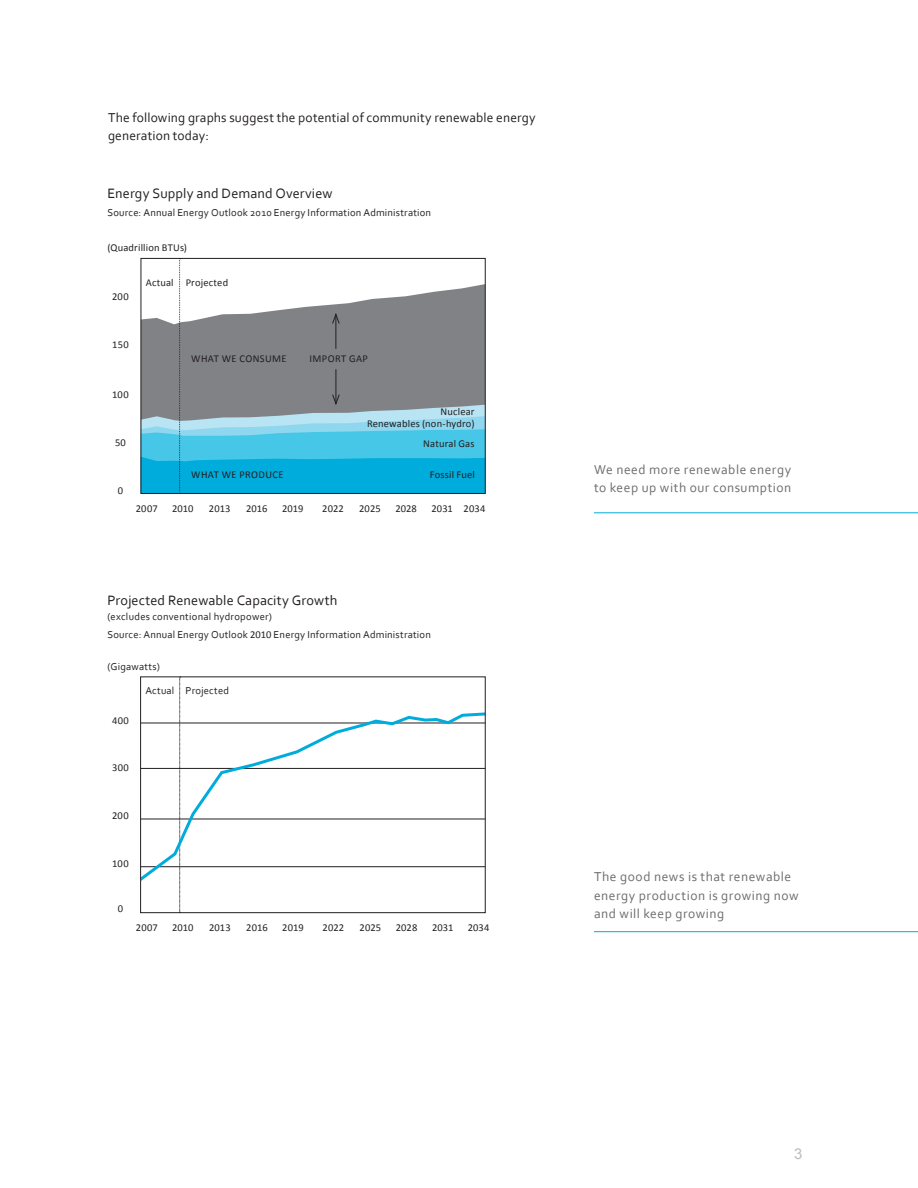
<style>
.page{position:relative;width:918px;height:1188px;background:#fff}
.page>*{position:absolute;margin:0;border:0;box-sizing:border-box;transform-origin:0 0}
.t1{font:15px "Arial";color:#bcbdc0}
.t2{font:14.25px "Corbel";letter-spacing:.005em;color:#231f20}
.t3{font:13.5px/18.5px "Corbel";letter-spacing:.035em;color:#6c6d70}
.t4{font:13.5px/18.5px "Corbel";letter-spacing:.005em;color:#231f20}
.t5{font:10.5px/12px "Calibri";letter-spacing:.015em;color:#231f20;text-align:right}
.t6{font:10.5px/17.2px "Corbel";letter-spacing:.02em;color:#231f20}
.t7{font:10.5px "Calibri";letter-spacing:.035em;color:#231f20}
.t8{font:10.5px "Calibri";letter-spacing:.04em;color:#231f20}
.s1{font-family:"Calibri"}
</style>
<div class="page">
<hr style="left:594px;top:513px;width:324px;height:1px;background:#00acdb">
<svg style="left:143px;top:260px;width:340px;height:232px"></svg>
<div style="left:141px;top:258px;width:344px;height:236px;border:1px solid #231f20"></div>
<hr style="left:594px;top:931px;width:324px;height:1px;background:#00acdb">
<svg style="left:180px;top:679px;width:1px;height:232px"></svg>
<svg style="left:142px;top:711px;width:344px;height:173px"></svg>
<div style="left:140px;top:677px;width:345px;height:236px;border:1px solid #231f20"></div>
<p class="t4" style="left:108px;top:108px;width:429px">The following graphs suggest the potential of community renewable energy generation today:</p>
<p class="t2" style="left:107px;top:184px;width:227px">Energy Supply and Demand Overview</p>
<p class="t6" style="left:107px;top:204px;width:325px">Source: Annual Energy Outlook 2010 Energy Information Administration</p>
<p class="t5" style="left:107px;top:241px;width:81px">(Quadrillion BTUs)</p>
<p class="t5" style="left:146px;top:276px;width:84px">Actual Projected</p>
<p class="t5" style="left:112px;top:290px;width:18px">200</p>
<p class="t5" style="left:112px;top:338px;width:18px">150</p>
<p class="t7" style="left:191px;top:352px;width:97px">WHAT WE CONSUME</p>
<p class="t8" style="left:309px;top:352px;width:60px">IMPORT GAP</p>
<p class="t5" style="left:112px;top:388px;width:18px">100</p>
<p class="t5" style="left:115px;top:436px;width:12px">50</p>
<p class="t5" style="left:367px;top:405px;width:109px">Nuclear<br>Renewables (non-hydro)</p>
<p class="t5" style="left:423px;top:437px;width:53px">Natural Gas</p>
<p class="t5" style="left:118px;top:484px;width:7px">0</p>
<p class="t7" style="left:191px;top:468px;width:94px">WHAT WE PRODUCE</p>
<p class="t5" style="left:430px;top:468px;width:46px">Fossil Fuel</p>
<p class="t5" style="left:136px;top:502px;width:23px">2007</p>
<p class="t5" style="left:172px;top:502px;width:23px">2010</p>
<p class="t5" style="left:209px;top:502px;width:23px">2013</p>
<p class="t5" style="left:246px;top:502px;width:23px">2016</p>
<p class="t5" style="left:282px;top:502px;width:23px">2019</p>
<p class="t5" style="left:432px;top:502px;width:55px">2031 2034</p>
<p class="t5" style="left:322px;top:502px;width:23px">2022</p>
<p class="t5" style="left:359px;top:502px;width:23px">2025</p>
<p class="t5" style="left:395px;top:502px;width:23px">2028</p>
<p class="t2" style="left:107px;top:592px;width:231px">Projected Renewable Capacity Growth</p>
<p class="t6" style="left:107px;top:608px;width:325px">(excludes conventional hydropower)<br>Source: Annual Energy Outlook <span class="s1">2010</span> Energy Information Administration</p>
<p class="t6" style="left:107px;top:657px;width:54px">(Gigawatts)</p>
<p class="t5" style="left:112px;top:714px;width:18px">400</p>
<p class="t5" style="left:112px;top:761px;width:18px">300</p>
<p class="t6" style="left:145px;top:681px;width:85px">Actual Projected</p>
<p class="t5" style="left:112px;top:809px;width:18px">200</p>
<p class="t5" style="left:112px;top:857px;width:18px">100</p>
<p class="t5" style="left:118px;top:902px;width:7px">0</p>
<p class="t5" style="left:136px;top:921px;width:23px">2007</p>
<p class="t5" style="left:172px;top:921px;width:23px">2010</p>
<p class="t5" style="left:209px;top:921px;width:23px">2013</p>
<p class="t5" style="left:246px;top:921px;width:23px">2016</p>
<p class="t5" style="left:282px;top:921px;width:23px">2019</p>
<p class="t5" style="left:432px;top:921px;width:23px">2031</p>
<p class="t5" style="left:468px;top:921px;width:23px">2034</p>
<p class="t5" style="left:323px;top:921px;width:23px">2022</p>
<p class="t5" style="left:360px;top:921px;width:23px">2025</p>
<p class="t5" style="left:396px;top:921px;width:23px">2028</p>
<p class="t3" style="left:594px;top:460px;width:199px">We need more renewable energy to keep up with our consumption</p>
<p class="t3" style="left:594px;top:867px;width:206px">The good news is that renewable energy production is growing now and will keep growing</p>
<h1 class="t1" style="left:794px;top:1144px;width:10px">3</h1>
</div>
